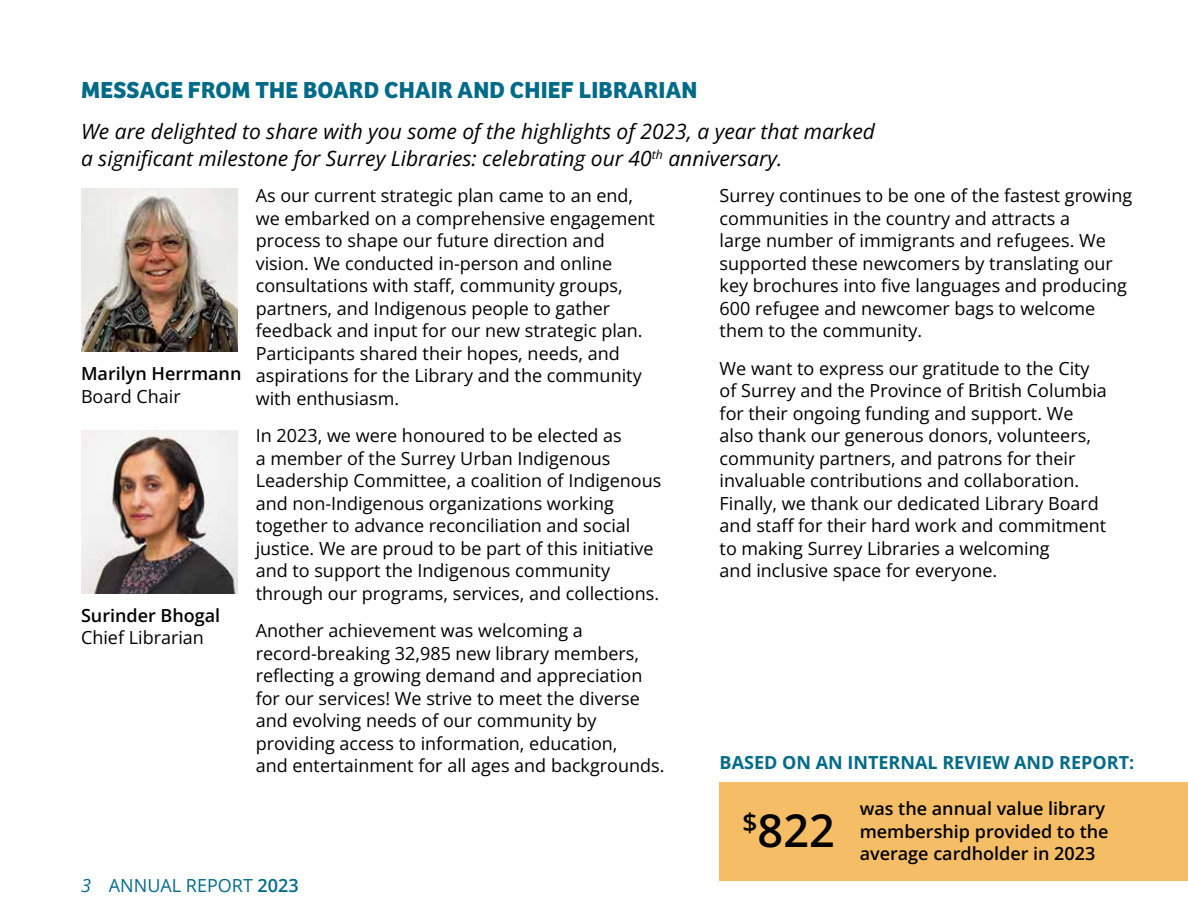
<style>
.page{position:relative;width:1188px;height:918px;background:#fff}
.page>*{position:absolute;margin:0;border:0;box-sizing:border-box;transform-origin:0 0}
.t1{font:600 45px "Open Sans";color:#000}
.t2{font:700 24px "Bree";letter-spacing:.01em;color:#006b89}
.t3{font:italic 21px/27px "Open Sans";color:#000}
.t4{font:18px/22.5px "Open Sans";color:#000}
.t5{font:600 18px/22.5px "Open Sans";color:#000}
.t6{font:700 18px "Open Sans";color:#006b89}
.t7{font:18px "Open Sans";color:#006b89}
.s1{font-style:italic}
.s2{font-weight:600}
</style>
<div class="page">
<img style="left:81px;top:188px;width:157px;height:163px">
<img style="left:81px;top:431px;width:157px;height:163px">
<div style="left:720px;top:782px;width:468px;height:99px;background:#f5bd65"></div>
<h2 class="t2" style="left:81px;top:71px;width:618px">MESSAGE FROM THE BOARD CHAIR AND CHIEF LIBRARIAN</h2>
<p class="t3" style="left:81px;top:117px;width:796px">We are delighted to share with you some of the highlights of 2023, a year that marked a significant milestone for Surrey Libraries: celebrating our 40<sup>th</sup> anniversary.</p>
<p class="t4" style="left:256px;top:184px;width:401px">As our current strategic plan came to an end, we embarked on a comprehensive engagement process to shape our future direction and vision. We conducted in-person and online consultations with staff, community groups, partners, and Indigenous people to gather feedback and input for our new strategic plan.<br>Participants shared their hopes, needs, and aspirations for the Library and the community with enthusiasm.</p>
<p class="t4" style="left:256px;top:424px;width:407px">In 2023, we were honoured to be elected as<br>a member of the Surrey Urban Indigenous Leadership Committee, a coalition of Indigenous and non-Indigenous organizations working together to advance reconciliation and social justice. We are proud to be part of this initiative and to support the Indigenous community through our programs, services, and collections.</p>
<p class="t4" style="left:256px;top:619px;width:410px">Another achievement was welcoming a record-breaking 32,985 new library members, reflecting a growing demand and appreciation for our services! We strive to meet the diverse and evolving needs of our community by providing access to information, education,<br>and entertainment for all ages and backgrounds.</p>
<p class="t4" style="left:720px;top:184px;width:414px">Surrey continues to be one of the fastest growing communities in the country and attracts a<br>large number of immigrants and refugees. We supported these newcomers by translating our key brochures into five languages and producing 600 refugee and newcomer bags to welcome them to the community.</p>
<p class="t4" style="left:720px;top:356px;width:389px">We want to express our gratitude to the City of Surrey and the Province of British Columbia for their ongoing funding and support. We also thank our generous donors, volunteers, community partners, and patrons for their invaluable contributions and collaboration.<br>Finally, we thank our dedicated Library Board and staff for their hard work and commitment to making Surrey Libraries a welcoming<br>and inclusive space for everyone.</p>
<p class="t5" style="left:81px;top:362px;width:162px">Marilyn Herrmann</p>
<p class="t4" style="left:81px;top:385px;width:101px">Board Chair</p>
<p class="t5" style="left:81px;top:604px;width:141px">Surinder Bhogal</p>
<p class="t4" style="left:81px;top:626px;width:125px">Chief Librarian</p>
<p class="t6" style="left:720px;top:749px;width:416px">BASED ON AN INTERNAL REVIEW AND REPORT:</p>
<p class="t5" style="left:860px;top:797px;width:250px">was the annual value library membership provided to the average cardholder in 2023</p>
<h1 class="t1" style="left:743px;top:800px;width:94px"><sup>$</sup>822</h1>
<p class="t7" style="left:81px;top:873px;width:219px"><span class="s1">3</span> ANNUAL REPORT <span class="s2">2023</span></p>
</div>
